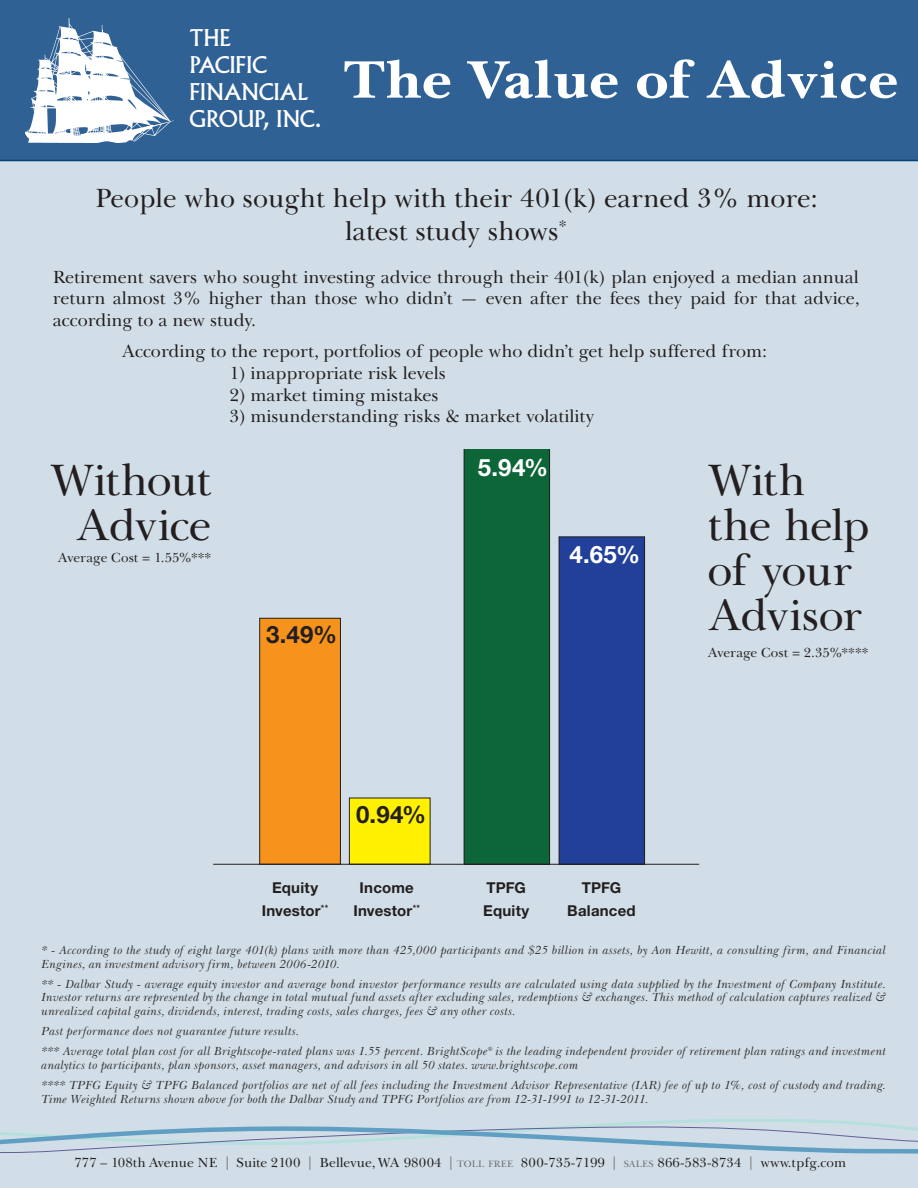
<style>
.page{position:relative;width:918px;height:1188px;background:#fff}
.page>*{position:absolute;margin:0;border:0;box-sizing:border-box;transform-origin:0 0}
.t1{font:700 54px "Baskerville Cyr LT Std";color:#fff;scale:1.1 1}
.t2{font:45px/45px "Baskerville Cyr LT Std Upright";letter-spacing:-.025em;color:#231f20}
.t3{font:27px "Baskerville Cyr LT Std Upright";color:#231f20}
.t4{font:700 24px "Helvetica Neue LT Std";color:#231f20}
.t5{font:700 24px "Helvetica Neue LT Std";color:#fff}
.t6{font:22.5px/27px "Albertus MT Std";letter-spacing:-.01em;color:#fff}
.t7{font:18px/21.6px "Baskerville Cyr LT Std Upright";color:#231f20;text-align:justify}
.t8{font:700 15px "Helvetica Neue LT Std";letter-spacing:.015em;color:#231f20}
.t9{font:13.5px "Baskerville Cyr LT Std Upright";color:#231f20}
.t10{font:12px/13.5px "Baskerville Cyr LT Std Incline";letter-spacing:.02em;color:#312f30}
.s1{color:#6c6d70}
.s2{font-size:9.45px;color:#6c6d70}
</style>
<div class="page">
<div style="left:0;top:51px;width:918px;height:1137px;background:#d1dee7"></div>
<div style="left:0;top:0;width:918px;height:161px;background:#306195"></div>
<svg style="left:0;top:1119px;width:918px;height:35px"></svg>
<div style="left:559px;top:537px;width:86px;height:327px;background:#223f99"></div>
<div style="left:559px;top:536px;width:86px;height:329px;border:1px solid #231f20"></div>
<div style="left:464px;top:449px;width:86px;height:415px;background:#0c6638"></div>
<hr style="left:198px;top:449px;width:2px;height:415px;background:#231f20">
<svg style="left:198px;top:854px;width:2px;height:10px"></svg>
<div style="left:349px;top:798px;width:81px;height:66px;background:#fff101"></div>
<div style="left:260px;top:618px;width:80px;height:246px;background:#f7931d"></div>
<div style="left:259px;top:618px;width:82px;height:247px;border:1px solid #231f20"></div>
<hr style="left:213px;top:864px;width:486px;height:1px;background:#231f20">
<img style="left:26px;top:19px;width:148px;height:123px">
<p class="t6" style="left:189px;top:24px;width:43px">THE</p>
<p class="t6" style="left:189px;top:51px;width:121px">PACIFIC<br>FINANCIAL</p>
<p class="t6" style="left:189px;top:105px;width:133px">GROUP, INC.</p>
<p class="t1" style="left:343px;top:49px;width:506px">The Value of Advice</p>
<p class="t3" style="left:95px;top:183px;width:724px">People who sought help with their 401(k) earned 3% more:</p>
<p class="t3" style="left:345px;top:216px;width:223px">latest study shows<sup>*</sup></p>
<p class="t7" style="left:53px;top:267px;width:808px">Retirement savers who sought investing advice through their 401(k) plan enjoyed a median annual return almost 3% higher than those who didn’t — even after the fees they paid for that advice, according to a new study.</p>
<p class="t7" style="left:121px;top:341px;width:647px">According to the report, portfolios of people who didn’t get help suffered from:</p>
<p class="t7" style="left:229px;top:363px;width:218px">1) inappropriate risk levels</p>
<p class="t7" style="left:229px;top:384px;width:211px">2) market timing mistakes</p>
<p class="t7" style="left:229px;top:406px;width:367px">3) misunderstanding risks &amp; market volatility</p>
<p class="t2" style="left:50px;top:459px;width:163px;text-align:center">Without<br>Advice</p>
<p class="t9" style="left:58px;top:550px;width:155px">Average Cost = 1.55%***</p>
<p class="t4" style="left:266px;top:620px;width:72px">3.49%</p>
<p class="t5" style="left:478px;top:452px;width:72px">5.94%</p>
<p class="t5" style="left:570px;top:540px;width:72px">4.65%</p>
<p class="t8" style="left:272px;top:879px;width:48px">Equity</p>
<p class="t8" style="left:262px;top:901px;width:68px">Investor<sup>**</sup></p>
<p class="t4" style="left:356px;top:799px;width:72px">0.94%</p>
<p class="t8" style="left:360px;top:879px;width:56px">Income</p>
<p class="t8" style="left:353px;top:901px;width:68px">Investor<sup>**</sup></p>
<p class="t8" style="left:487px;top:879px;width:41px">TPFG</p>
<p class="t8" style="left:483px;top:901px;width:48px">Equity</p>
<p class="t8" style="left:582px;top:879px;width:41px">TPFG</p>
<p class="t8" style="left:567px;top:901px;width:70px">Balanced</p>
<p class="t2" style="left:707px;top:459px;width:164px">With the help of your<br>Advisor</p>
<p class="t9" style="left:707px;top:645px;width:163px">Average Cost = 2.35%****</p>
<p class="t10" style="left:41px;top:944px;width:846px">* - According to the study of eight large 401(k) plans with more than 425,000 participants and $25 billion in assets, by Aon Hewitt, a consulting firm, and Financial<br>Engines, an investment advisory firm, between 2006-2010.</p>
<p class="t10" style="left:41px;top:978px;width:846px;text-align:justify">** - Dalbar Study - average equity investor and average bond investor performance results are calculated using data supplied by the Investment of Company Institute.<br>Investor returns are represented by the change in total mutual fund assets after excluding sales, redemptions &amp; exchanges. This method of calculation captures realized &amp; unrealized capital gains, dividends, interest, trading costs, sales charges, fees &amp; any other costs.</p>
<p class="t10" style="left:41px;top:1025px;width:259px">Past performance does not guarantee future results.</p>
<p class="t10" style="left:41px;top:1045px;width:846px">*** Average total plan cost for all Brightscope-rated plans was 1.55 percent. BrightScope® is the leading independent provider of retirement plan ratings and investment analytics to participants, plan sponsors, asset managers, and advisors in all 50 states. www.brightscope.com</p>
<p class="t10" style="left:41px;top:1079px;width:846px">**** TPFG Equity &amp; TPFG Balanced portfolios are net of all fees including the Investment Advisor Representative (IAR) fee of up to 1%, cost of custody and trading.<br>Time Weighted Returns shown above for both the Dalbar Study and TPFG Portfolios are from 12-31-1991 to 12-31-2011.</p>
<p class="t9" style="left:74px;top:1155px;width:773px">777 – 108th Avenue NE <span class="s1">|</span> Suite 2100 <span class="s1">|</span> Bellevue, WA 98004 <span class="s1">|</span> <span class="s2">TOLL FREE</span> 800-735-7199 <span class="s1">|</span> <span class="s2">SALES</span> 866-583-8734 <span class="s1">|</span> www.tpfg.com</p>
</div>
